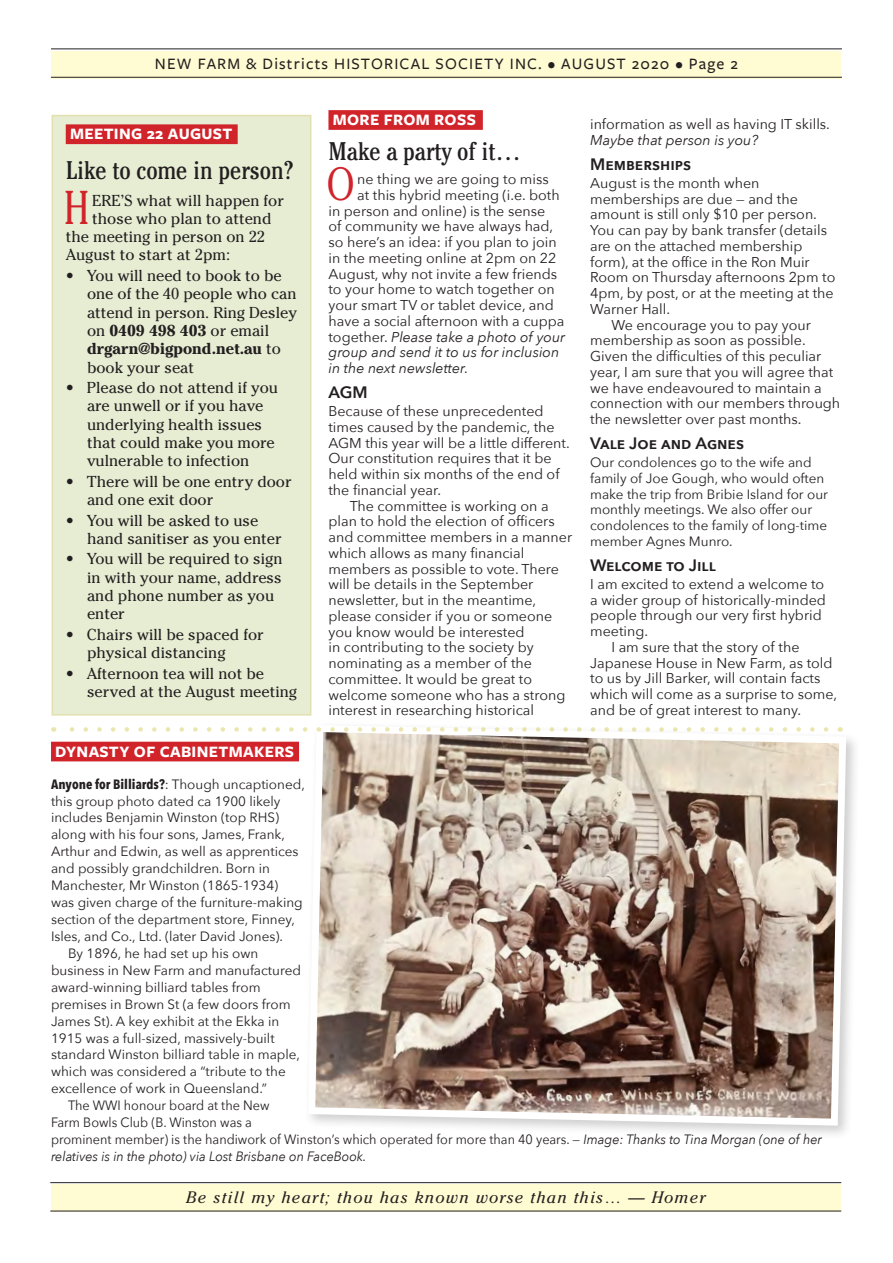
<style>
.page{position:relative;width:893px;height:1263px;background:#fff}
.page>*{position:absolute;margin:0;border:0;box-sizing:border-box;transform-origin:0 0}
.Newsletter-text-intr{font:300 condensed 47.4px "Cheltenham";color:#d1232a}
.SanSerif_N_letter_Te{font:300 condensed 46.35px "Cheltenham";color:#d1232a}
.Headline{font:condensed 25.5px "Cheltenham";color:#231f20}
.t1{font:500 16.5px "Freight Sans Pro";letter-spacing:.07em;color:#231f20}
.Article-REV_AUTHOR{font:700 16.5px "Freight Sans Pro";letter-spacing:.02em;color:#fff}
.Quotation-Bottom_Lin{font:italic 16.5px "Cheltenham";letter-spacing:.075em;color:#231f20}
.Honour_Board_Subhead{font:600 16.5px "Avenir Next";color:#231f20}
.Newsletter-text-intr-2{font:15.75px/18.3px "Cheltenham";color:#231f20}
.SanSerif_N_letter_Te-2{font:14.25px/15.8px "Avenir Next";color:#231f20}
.SanSerif_N_letter_Te-3{font:italic 14.25px "Avenir Next";color:#231f20}
.Caption-no_intro_par{font:13.5px/17px "Avenir Next";color:#231f20}
.Caption-no_intro_par-2{font:13.5px/17px "Avenir Next";color:#231f20;scale:.94 1}
.SanSerif_N_letter_Te-4{font:13.5px/15.8px "Avenir Next";color:#231f20}
.s1{font-weight:700}
.s2{font-style:normal}
.s3{font-style:italic}
.s4{font-family:"Avenir Next Condensed";font-weight:700}
</style>
<div class="page">
<div style="left:51px;top:51px;width:789px;height:28px;background:#fffbd2"></div>
<hr style="left:51px;top:48px;width:791px;height:1px;background:#231f20">
<hr style="left:51px;top:77px;width:791px;height:1px;background:#231f20">
<div style="left:51px;top:1184px;width:789px;height:28px;background:#fffbd2"></div>
<div style="left:51px;top:742px;width:248px;height:19px;background:#d1232a"></div>
<div style="left:304px;top:721px;width:556px;height:419px;background:#231f20;opacity:.22"></div>
<svg style="left:305px;top:721px;width:545px;height:408px"></svg>
<div style="left:52px;top:116px;width:259px;height:599px;background:#e7edd3"></div>
<div style="left:66px;top:124px;width:172px;height:20px;background:#d1232a"></div>
<div style="left:52px;top:115px;width:259px;height:601px;border:2px solid #e2e0af"></div>
<div style="left:328px;top:110px;width:155px;height:20px;background:#d1232a"></div>
<svg style="left:69px;top:727px;width:757px;height:5px"></svg>
<hr style="left:50px;top:1182px;width:791px;height:1px;background:#231f20">
<hr style="left:50px;top:1211px;width:791px;height:1px;background:#231f20">
<p class="t1" style="left:155px;top:53px;width:584px">NEW FARM &amp; Districts HISTORICAL SOCIETY INC. • AUGUST 2020 • Page 2</p>
<p class="Article-REV_AUTHOR" style="left:70px;top:123px;width:164px">MEETING 22 AUGUST</p>
<p class="Headline" style="left:66px;top:155px;width:229px">Like to come in person?</p>
<p class="Newsletter-text-intr" style="left:63px;top:179px;width:28px">H</p>
<p class="Newsletter-text-intr-2" style="left:92px;top:191px;width:193px">ERE’S what will happen for</p>
<p class="Newsletter-text-intr-2" style="left:92px;top:209px;width:181px">those who plan to attend</p>
<p class="Newsletter-text-intr-2" style="left:66px;top:228px;width:201px">the meeting in person on 22</p>
<p class="Newsletter-text-intr-2" style="left:66px;top:246px;width:166px">August to start at 2pm:</p>
<p class="Newsletter-text-intr-2" style="left:87px;top:266px;width:211px;text-indent:-21px">• You will need to book to be one of the 40 people who can attend in person. Ring Desley on <span class="s1">0409 498 403</span> or email <span class="s1">drgarn@bigpond.net.au</span> to book your seat</p>
<p class="Newsletter-text-intr-2" style="left:87px;top:379px;width:192px;text-indent:-21px">• Please do not attend if you are unwell or if you have underlying health issues that could make you more vulnerable to infection</p>
<p class="Newsletter-text-intr-2" style="left:87px;top:472px;width:206px;text-indent:-21px">• There will be one entry door and one exit door</p>
<p class="Newsletter-text-intr-2" style="left:87px;top:511px;width:196px;text-indent:-21px">• You will be asked to use hand sanitiser as you enter</p>
<p class="Newsletter-text-intr-2" style="left:87px;top:550px;width:197px;text-indent:-21px">• You will be required to sign in with your name, address and phone number as you enter</p>
<p class="Newsletter-text-intr-2" style="left:87px;top:625px;width:178px;text-indent:-21px">• Chairs will be spaced for physical distancing</p>
<p class="Newsletter-text-intr-2" style="left:87px;top:664px;width:212px;text-indent:-21px">• Afternoon tea will not be served at the August meeting</p>
<p class="Article-REV_AUTHOR" style="left:333px;top:108px;width:145px">MORE FROM ROSS</p>
<p class="Headline" style="left:328px;top:136px;width:194px">Make a party of it…</p>
<p class="SanSerif_N_letter_Te" style="left:327px;top:157px;width:30px">O</p>
<p class="SanSerif_N_letter_Te-2" style="left:357px;top:171px;width:193px">ne thing we are going to miss</p>
<p class="SanSerif_N_letter_Te-2" style="left:357px;top:186px;width:204px">at this hybrid meeting (i.e. both</p>
<p class="SanSerif_N_letter_Te-2" style="left:328px;top:202px;width:218px">in person and online) is the sense</p>
<p class="SanSerif_N_letter_Te-2" style="left:328px;top:218px;width:226px">of community we have always had,</p>
<p class="SanSerif_N_letter_Te-2" style="left:328px;top:234px;width:230px">so here’s an idea: if you plan to join</p>
<p class="SanSerif_N_letter_Te-2" style="left:328px;top:249px;width:229px">in the meeting online at 2pm on 22</p>
<p class="SanSerif_N_letter_Te-2" style="left:328px;top:265px;width:230px">August, why not invite a few friends</p>
<p class="SanSerif_N_letter_Te-2" style="left:328px;top:281px;width:228px">to your home to watch together on</p>
<p class="SanSerif_N_letter_Te-2" style="left:328px;top:297px;width:227px">your smart TV or tablet device, and</p>
<p class="SanSerif_N_letter_Te-2" style="left:328px;top:312px;width:238px">have a social afternoon with a cuppa</p>
<p class="SanSerif_N_letter_Te-3" style="left:328px;top:325px;width:238px"><span class="s2">together.</span> Please take a photo of your</p>
<p class="SanSerif_N_letter_Te-3" style="left:328px;top:340px;width:232px">group and send it to us for inclusion</p>
<p class="SanSerif_N_letter_Te-3" style="left:328px;top:356px;width:141px">in the next newsletter.</p>
<p class="Honour_Board_Subhead" style="left:328px;top:378px;width:41px">AGM</p>
<p class="SanSerif_N_letter_Te-2" style="left:328px;top:403px;width:243px">Because of these unprecedented times caused by the pandemic, the<br>AGM this year will be a little different.<br>Our constitution requires that it be held within six months of the end of the financial year.</p>
<p class="SanSerif_N_letter_Te-2" style="left:328px;top:497px;width:245px;text-indent:21px">The committee is working on a plan to hold the election of officers and committee members in a manner which allows as many financial members as possible to vote. There will be details in the September newsletter, but in the meantime, please consider if you or someone you know would be interested<br>in contributing to the society by nominating as a member of the committee. It would be great to welcome someone who has a strong interest in researching historical</p>
<p class="SanSerif_N_letter_Te-2" style="left:590px;top:116px;width:241px">information as well as having IT skills.<br><span class="s3">Maybe that person is you?</span></p>
<p class="Honour_Board_Subhead" style="left:590px;top:150px;width:103px">Memberships</p>
<p class="SanSerif_N_letter_Te-2" style="left:590px;top:174px;width:247px">August is the month when memberships are due — and the amount is still only $10 per person.<br>You can pay by bank transfer (details are on the attached membership form), at the office in the Ron Muir<br>Room on Thursday afternoons 2pm to<br>4pm, by post, or at the meeting at the<br>Warner Hall.</p>
<p class="SanSerif_N_letter_Te-2" style="left:590px;top:316px;width:252px;text-indent:21px">We encourage you to pay your membership as soon as possible.<br>Given the difficulties of this peculiar year, I am sure that you will agree that we have endeavoured to maintain a connection with our members through the newsletter over past months.</p>
<p class="Honour_Board_Subhead" style="left:590px;top:429px;width:155px">Vale Joe and Agnes</p>
<p class="SanSerif_N_letter_Te-4" style="left:590px;top:454px;width:239px">Our condolences go to the wife and family of Joe Gough, who would often make the trip from Bribie Island for our monthly meetings. We also offer our condolences to the family of long-time member Agnes Munro.</p>
<p class="Honour_Board_Subhead" style="left:590px;top:551px;width:127px">Welcome to Jill</p>
<p class="SanSerif_N_letter_Te-2" style="left:590px;top:575px;width:237px">I am excited to extend a welcome to a wider group of historically-minded people through our very first hybrid meeting.</p>
<p class="SanSerif_N_letter_Te-2" style="left:590px;top:638px;width:249px;text-indent:21px">I am sure that the story of the Japanese House in New Farm, as told to us by Jill Barker, will contain facts which will come as a surprise to some, and be of great interest to many.</p>
<p class="Article-REV_AUTHOR" style="left:55px;top:740px;width:240px">DYNASTY OF CABINETMAKERS</p>
<p class="Caption-no_intro_par" style="left:51px;top:775px;width:255px"><span class="s4">Anyone for Billiards?</span>: Though uncaptioned, this group photo dated ca 1900 likely includes Benjamin Winston (top RHS) along with his four sons, James, Frank, Arthur and Edwin, as well as apprentices and possibly grandchildren. Born in Manchester, Mr Winston (1865-1934) was given charge of the furniture-making section of the department store, Finney, Isles, and Co., Ltd. (later David Jones).</p>
<p class="Caption-no_intro_par" style="left:51px;top:944px;width:251px;text-indent:17px">By 1896, he had set up his own business in New Farm and manufactured award-winning billiard tables from premises in Brown St (a few doors from James St). A key exhibit at the Ekka in 1915 was a full-sized, massively-built standard Winston billiard table in maple, which was considered a “tribute to the excellence of work in Queensland.”</p>
<p class="Caption-no_intro_par-2" style="left:51px;top:1096px;width:822px;text-indent:17px">The WWI honour board at the New<br>Farm Bowls Club (B. Winston was a<br>prominent member) is the handiwork of Winston’s which operated for more than 40 years. — <span class="s3">Image: Thanks to Tina Morgan (one of her relatives is in the photo) via Lost Brisbane on FaceBook.</span></p>
<p class="Quotation-Bottom_Lin" style="left:186px;top:1187px;width:521px">Be still my heart; thou has known worse than this… — Homer</p>
</div>
